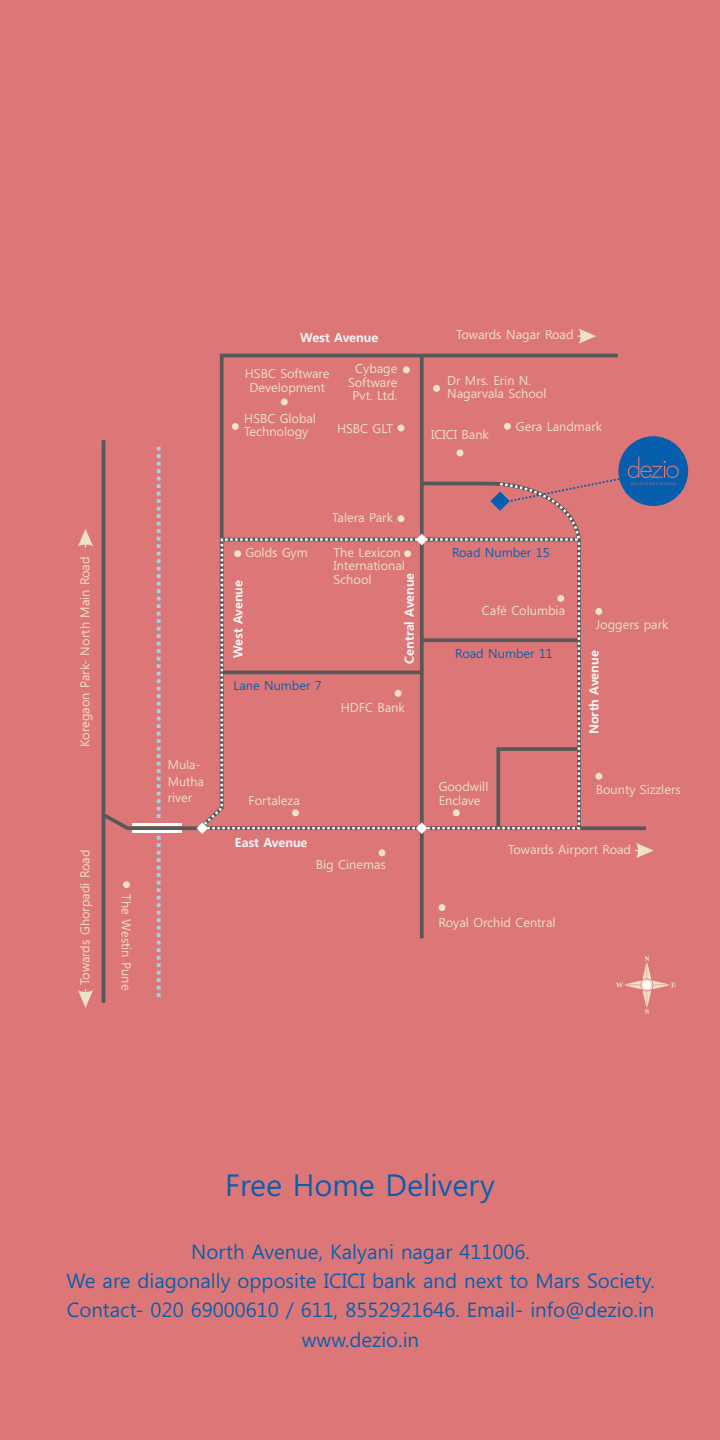
<style>
.page{position:relative;width:720px;height:1440px;background:#d77}
.page>*{position:absolute;margin:0;border:0;box-sizing:border-box;transform-origin:0 0}
.t1{font:30px "Malgun Gothic";color:#075ead}
.t2{font:20px/29.2px "Malgun Gothic";color:#075ead;text-align:center}
.t3{font:12.5px/13.2px "Malgun Gothic";color:#f0e2ca}
.t4{font:700 12.5px "Malgun Gothic";color:#fff}
.t5{font:12.5px "Malgun Gothic";color:#075ead}
.t6{font:12.25px/16.5px "Malgun Gothic";color:#f0e2ca}
</style>
<div class="page">
<div style="left:618px;top:436px;width:70px;height:70px;background:#075ead;border-radius:50%"></div>
<hr style="left:102px;top:440px;width:3px;height:563px;background:#57585a">
<svg style="left:219px;top:353px;width:399px;height:94px"></svg>
<svg style="left:420px;top:356px;width:4px;height:91px"></svg>
<div style="left:504px;top:423px;width:7px;height:7px;background:#f0e2ca;border-radius:50%"></div>
<div style="left:433px;top:385px;width:7px;height:7px;background:#f0e2ca;border-radius:50%"></div>
<svg style="left:578px;top:329px;width:18px;height:15px"></svg>
<div style="left:232px;top:423px;width:7px;height:7px;background:#f0e2ca;border-radius:50%"></div>
<svg style="left:398px;top:425px;width:6px;height:6px"></svg>
<div style="left:403px;top:366px;width:7px;height:7px;background:#f0e2ca;border-radius:50%"></div>
<div style="left:281px;top:398px;width:7px;height:7px;background:#f0e2ca;border-radius:50%"></div>
<svg style="left:78px;top:447px;width:601px;height:567px"></svg>
<svg style="left:200px;top:539px;width:381px;height:292px"></svg>
<div style="left:404px;top:550px;width:7px;height:7px;background:#f0e2ca;border-radius:50%"></div>
<p class="t4" style="left:300px;top:332px;width:80px">West Avenue</p>
<p class="t3" style="left:456px;top:329px;width:119px">Towards Nagar Road</p>
<p class="t3" style="left:79px;top:747px;width:192px;rotate:-90deg">Koregaon Park- North Main Road</p>
<p class="t3" style="left:79px;top:985px;width:137px;rotate:-90deg">Towards Ghorpadi Road</p>
<p class="t3" style="left:132px;top:894px;width:97px;rotate:90deg">The Westin Pune</p>
<p class="t6" style="left:168px;top:757px;width:38px">Mula-<br>Mutha river</p>
<p class="t3" style="left:245px;top:368px;width:86px;text-align:center">HSBC Software<br>Development</p>
<p class="t3" style="left:348px;top:363px;width:51px;text-align:center">Cybage<br>Software<br>Pvt. Ltd.</p>
<p class="t3" style="left:244px;top:413px;width:73px">HSBC Global<br>Technology</p>
<p class="t3" style="left:337px;top:422px;width:58px">HSBC GLT</p>
<p class="t3" style="left:447px;top:374px;width:101px">Dr Mrs. Erin N.<br>Nagarvala School</p>
<p class="t3" style="left:431px;top:428px;width:59px">ICICI Bank</p>
<p class="t3" style="left:516px;top:421px;width:88px">Gera Landmark</p>
<p class="t3" style="left:245px;top:547px;width:64px">Golds Gym</p>
<p class="t4" style="left:233px;top:658px;width:80px;rotate:-90deg">West Avenue</p>
<p class="t5" style="left:233px;top:680px;width:90px">Lane Number 7</p>
<p class="t3" style="left:332px;top:512px;width:62px">Talera Park</p>
<p class="t3" style="left:334px;top:547px;width:73px">The Lexicon<br>International<br>School</p>
<p class="t4" style="left:404px;top:664px;width:92px;rotate:-90deg">Central Avenue</p>
<p class="t3" style="left:341px;top:702px;width:65px">HDFC Bank</p>
<p class="t3" style="left:249px;top:794px;width:53px">Fortaleza</p>
<p class="t4" style="left:235px;top:837px;width:74px">East Avenue</p>
<p class="t3" style="left:316px;top:858px;width:72px">Big Cinemas</p>
<p class="t5" style="left:452px;top:547px;width:99px">Road Number 15</p>
<p class="t3" style="left:482px;top:605px;width:85px">Café Columbia</p>
<p class="t5" style="left:455px;top:648px;width:99px">Road Number 11</p>
<p class="t3" style="left:596px;top:618px;width:74px">Joggers park</p>
<p class="t4" style="left:589px;top:734px;width:85px;rotate:-90deg">North Avenue</p>
<p class="t3" style="left:439px;top:781px;width:51px">Goodwill<br>Enclave</p>
<p class="t3" style="left:596px;top:783px;width:87px">Bounty Sizzlers</p>
<p class="t3" style="left:508px;top:843px;width:124px">Towards Airport Road</p>
<p class="t3" style="left:439px;top:916px;width:119px">Royal Orchid Central</p>
<h1 class="t1" style="left:225px;top:1172px;width:272px">Free Home Delivery</h1>
<h2 class="t2" style="left:66px;top:1238px;width:590px">North Avenue, Kalyani nagar 411006.<br>We are diagonally opposite ICICI bank and next to Mars Society.<br>Contact- 020 69000610 / 611, 8552921646. Email- info@dezio.in www.dezio.in</h2>
</div>
